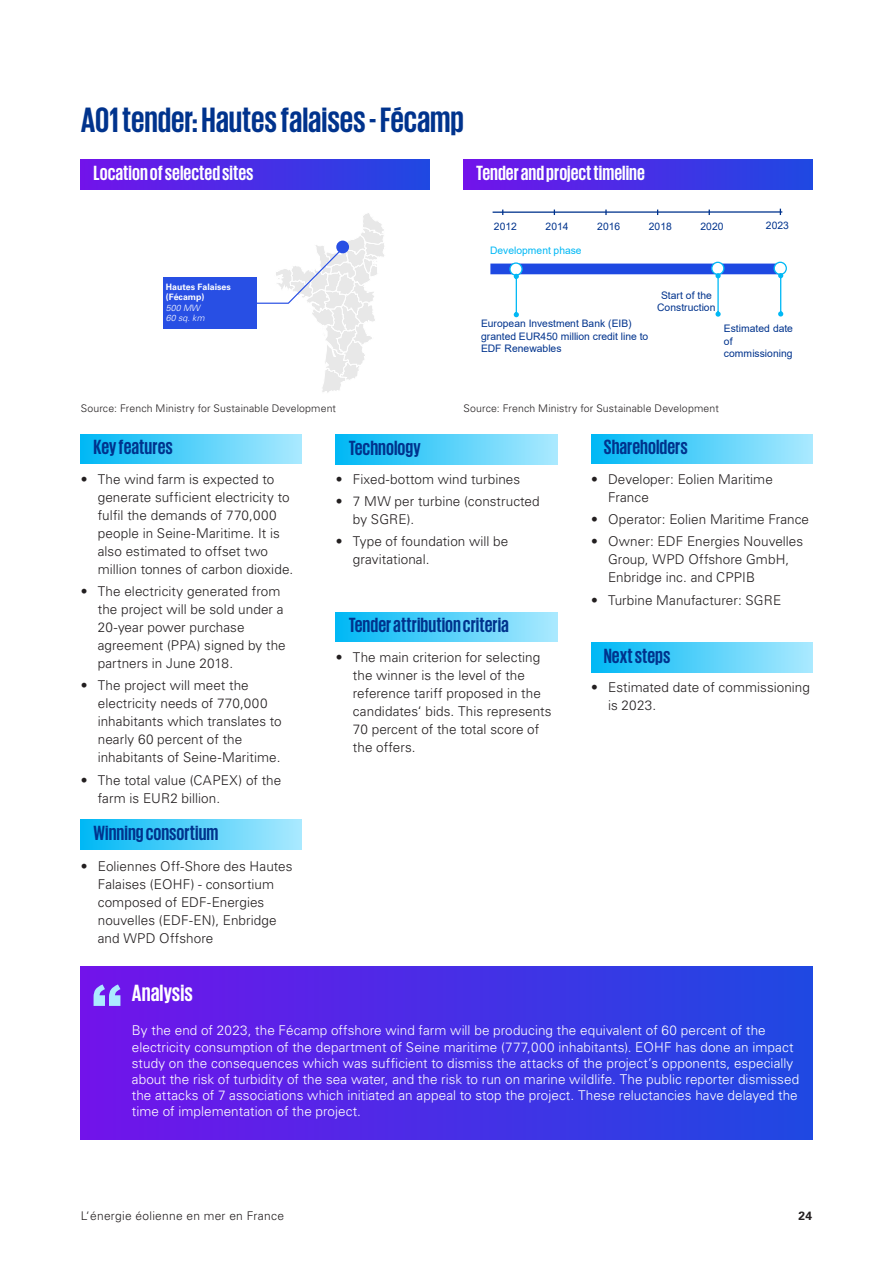
<style>
.page{position:relative;width:893px;height:1263px;background:#fff}
.page>*{position:absolute;margin:0;border:0;box-sizing:border-box;transform-origin:0 0}
.Copytext_Subhead_bla{font:700 36px "KPMG";color:#00338d}
.Copytext_Subhead_bla-2{font:700 24px "KPMG";color:#fff}
.Copytext_Subhead_bla-3{font:700 21px "KPMG";color:#00338d}
.Copytext_Subhead_bla-4{font:700 21px "KPMG";color:#fff}
.t1{font:300 13.5px/18px "Univers LT Std";letter-spacing:.005em;color:#231f20}
.t2{font:300 13.5px/16.2px "Univers LT Std";letter-spacing:.005em;color:#fff}
.t3{font:300 12px "Univers LT Std";letter-spacing:.025em;color:#231f20}
.t4{font:700 12px "Univers LT Std";color:#231f20}
.t5{font:300 10.5px "Univers LT Std";letter-spacing:.015em;color:#231f20}
.t6{font:10.35px/12.6px "Arial";letter-spacing:.005em;color:#00338d}
.t7{font:10.35px "Arial";letter-spacing:.005em;color:#00b8f5}
.t8{font:700 8.85px/10.5px "Univers LT Std";color:#fff}
.s1{font-weight:300;font-style:italic}
</style>
<div class="page">
<div style="left:81px;top:159px;width:348px;height:30px;background:linear-gradient(to right,#7213ea,#1f48e2)"></div>
<div style="left:81px;top:966px;width:731px;height:174px;background:linear-gradient(to right,#7213ea,#1f49e2)"></div>
<div style="left:81px;top:434px;width:221px;height:30px;background:linear-gradient(to right,#00b8f5,#aaeaff)"></div>
<div style="left:81px;top:820px;width:221px;height:30px;background:linear-gradient(to right,#00b8f5,#aaeaff)"></div>
<div style="left:336px;top:435px;width:221px;height:30px;background:linear-gradient(to right,#00b8f5,#aaeaff)"></div>
<div style="left:336px;top:612px;width:221px;height:30px;background:linear-gradient(to right,#00b8f5,#aaeaff)"></div>
<div style="left:591px;top:434px;width:221px;height:30px;background:linear-gradient(to right,#00b8f5,#aae9ff)"></div>
<div style="left:591px;top:643px;width:221px;height:30px;background:linear-gradient(to right,#00b8f5,#aae9ff)"></div>
<div style="left:463px;top:159px;width:349px;height:30px;background:linear-gradient(to right,#7213ea,#1f49e2)"></div>
<div style="left:163px;top:277px;width:94px;height:52px;background:#284fe4"></div>
<svg style="left:257px;top:213px;width:127px;height:180px"></svg>
<hr style="left:493px;top:211px;width:289px;height:2px;background:#00338d">
<div style="left:509px;top:262px;width:14px;height:14px;border:1px solid #00b8f5;border-radius:50%"></div>
<div style="left:774px;top:262px;width:13px;height:13px;border:1px solid #00b8f5;border-radius:50%"></div>
<div style="left:711px;top:262px;width:13px;height:13px;border:1px solid #00b8f5;border-radius:50%"></div>
<svg style="left:490px;top:264px;width:294px;height:53px"></svg>
<svg style="left:94px;top:984px;width:26px;height:22px"></svg>
<p class="Copytext_Subhead_bla" style="left:81px;top:102px;width:385px">A01 tender: Hautes falaises - Fécamp</p>
<p class="Copytext_Subhead_bla-4" style="left:94px;top:162px;width:161px">Location of selected sites</p>
<p class="Copytext_Subhead_bla-4" style="left:476px;top:162px;width:170px">Tender and project timeline</p>
<p class="t8" style="left:166px;top:281px;width:66px">Hautes Falaises (Fécamp)<br><span class="s1">500 MW<br>60 sq. km</span></p>
<p class="t6" style="left:494px;top:220px;width:25px">2012</p>
<p class="t6" style="left:546px;top:220px;width:25px">2014</p>
<p class="t6" style="left:597px;top:220px;width:25px">2016</p>
<p class="t6" style="left:649px;top:220px;width:25px">2018</p>
<p class="t6" style="left:700px;top:220px;width:25px">2020</p>
<p class="t6" style="left:766px;top:219px;width:25px">2023</p>
<p class="t7" style="left:490px;top:243px;width:93px">Development phase</p>
<p class="t6" style="left:481px;top:317px;width:169px">European Investment Bank (EIB) granted EUR450 million credit line to<br>EDF Renewables</p>
<p class="t6" style="left:657px;top:289px;width:60px;text-align:center">Start of the<br>Construction</p>
<p class="t6" style="left:724px;top:322px;width:71px">Estimated date of commissioning</p>
<p class="t5" style="left:81px;top:402px;width:257px">Source: French Ministry for Sustainable Development</p>
<p class="t5" style="left:463px;top:402px;width:257px">Source: French Ministry for Sustainable Development</p>
<p class="Copytext_Subhead_bla-3" style="left:94px;top:437px;width:81px">Key features</p>
<p class="t1" style="left:98px;top:470px;width:197px;text-indent:-17px">• The wind farm is expected to generate sufficient electricity to fulfil the demands of 770,000 people in Seine-Maritime. It is also estimated to offset two million tonnes of carbon dioxide.</p>
<p class="t1" style="left:98px;top:582px;width:189px;text-indent:-17px">• The electricity generated from the project will be sold under a<br>20-year power purchase agreement (PPA) signed by the partners in June 2018.</p>
<p class="t1" style="left:98px;top:677px;width:185px;text-indent:-17px">• The project will meet the electricity needs of 770,000 inhabitants which translates to nearly 60 percent of the inhabitants of Seine-Maritime.</p>
<p class="t1" style="left:98px;top:771px;width:185px;text-indent:-17px">• The total value (CAPEX) of the farm is EUR2 billion.</p>
<p class="Copytext_Subhead_bla-3" style="left:94px;top:822px;width:126px">Winning consortium</p>
<p class="t1" style="left:98px;top:857px;width:196px;text-indent:-17px">• Eoliennes Off-Shore des Hautes<br>Falaises (EOHF) - consortium composed of EDF-Energies nouvelles (EDF-EN), Enbridge and WPD Offshore</p>
<p class="Copytext_Subhead_bla-3" style="left:349px;top:437px;width:73px">Technology</p>
<p class="t1" style="left:336px;top:470px;width:186px">• Fixed-bottom wind turbines</p>
<p class="t1" style="left:353px;top:492px;width:188px;text-indent:-17px">• 7 MW per turbine (constructed by SGRE).</p>
<p class="t1" style="left:353px;top:533px;width:157px;text-indent:-17px">• Type of foundation will be gravitational.</p>
<p class="Copytext_Subhead_bla-3" style="left:349px;top:615px;width:162px">Tender attribution criteria</p>
<p class="t1" style="left:353px;top:648px;width:200px;text-indent:-17px">• The main criterion for selecting the winner is the level of the reference tariff proposed in the candidates‘ bids. This represents<br>70 percent of the total score of the offers.</p>
<p class="Copytext_Subhead_bla-3" style="left:604px;top:437px;width:85px">Shareholders</p>
<p class="t1" style="left:608px;top:470px;width:166px;text-indent:-17px">• Developer: Eolien Maritime<br>France</p>
<p class="t1" style="left:591px;top:510px;width:220px">• Operator: Eolien Maritime France</p>
<p class="t1" style="left:608px;top:533px;width:197px;text-indent:-17px">• Owner: EDF Energies Nouvelles<br>Group, WPD Offshore GmbH,<br>Enbridge inc. and CPPIB</p>
<p class="t1" style="left:591px;top:591px;width:192px">• Turbine Manufacturer: SGRE</p>
<p class="Copytext_Subhead_bla-3" style="left:604px;top:645px;width:68px">Next steps</p>
<p class="t1" style="left:608px;top:678px;width:203px;text-indent:-17px">• Estimated date of commissioning is 2023.</p>
<p class="Copytext_Subhead_bla-2" style="left:132px;top:981px;width:62px">Analysis</p>
<p class="t2" style="left:132px;top:1022px;width:669px">By the end of 2023, the Fécamp offshore wind farm will be producing the equivalent of 60 percent of the electricity consumption of the department of Seine maritime (777,000 inhabitants). EOHF has done an impact study on the consequences which was sufficient to dismiss the attacks of the project’s opponents, especially about the risk of turbidity of the sea water, and the risk to run on marine wildlife. The public reporter dismissed the attacks of 7 associations which initiated an appeal to stop the project. These reluctancies have delayed the time of implementation of the project.</p>
<p class="t3" style="left:81px;top:1208px;width:205px">L‘énergie éolienne en mer en France</p>
<p class="t4" style="left:798px;top:1208px;width:15px">24</p>
</div>
